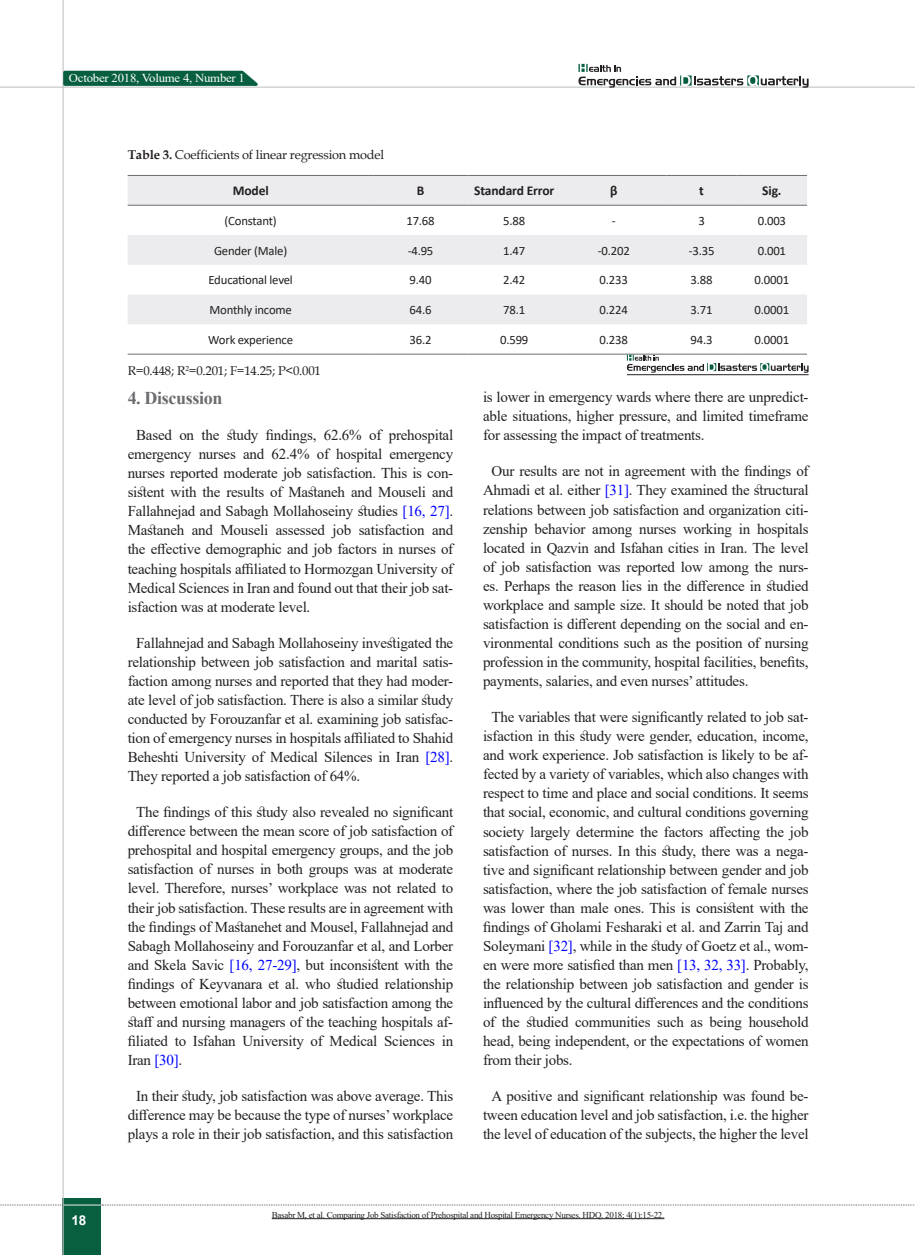
<style>
.page{position:relative;width:915px;height:1255px;background:#fff}
.page>*{position:absolute;margin:0;border:0;box-sizing:border-box;transform-origin:0 0}
.Titr{font:700 18px "Times New Roman";letter-spacing:-.02em;color:#6c6d70}
.matn-en{font:15px/19px "Times New Roman";letter-spacing:-.015em;color:#231f20;text-align:justify}
.chart{font:700 13.5px "Calibri";letter-spacing:-.01em;color:#231f20}
.t1{font:700 13.5px "Arial";color:#fff}
.chart-2{font:12.75px "Calibri";letter-spacing:-.015em;color:#231f20}
.zirnevis{font:12.75px "Book Antiqua";letter-spacing:-.015em;color:#231f20}
.t2{font:12.15px "Times New Roman";letter-spacing:-.015em;color:#fff;scale:1.05 1}
.chart-3{font:9px "Times New Roman";letter-spacing:-.03em;color:#231f20}
.s1{font-weight:700}
.s2{color:#00f}
</style>
<div class="page">
<div style="left:63px;top:1198px;width:38px;height:56px;background:#085f40"></div>
<hr style="left:62px;top:0;width:2px;height:1254px;background:#c2c3c6">
<hr style="left:0;top:87px;width:914px;height:1px;background:#c2c3c6">
<hr style="left:63px;top:1204px;width:38px;height:1px;background:#ececee">
<svg style="left:0;top:1204px;width:63px;height:1px"></svg>
<svg style="left:102px;top:1204px;width:813px;height:1px"></svg>
<svg style="left:128px;top:176px;width:678px;height:148px;fill:#ececee"></svg>
<hr style="left:128px;top:175px;width:245px;height:1px;background:#6c6d70">
<hr style="left:373px;top:175px;width:94px;height:1px;background:#6c6d70">
<hr style="left:467px;top:175px;width:94px;height:1px;background:#6c6d70">
<hr style="left:561px;top:175px;width:105px;height:1px;background:#6c6d70">
<hr style="left:666px;top:175px;width:70px;height:1px;background:#6c6d70">
<hr style="left:736px;top:175px;width:70px;height:1px;background:#6c6d70">
<hr style="left:128px;top:205px;width:245px;height:1px;background:#6c6d70">
<hr style="left:373px;top:205px;width:94px;height:1px;background:#6c6d70">
<hr style="left:467px;top:205px;width:94px;height:1px;background:#6c6d70">
<hr style="left:561px;top:205px;width:105px;height:1px;background:#6c6d70">
<hr style="left:666px;top:205px;width:70px;height:1px;background:#6c6d70">
<hr style="left:736px;top:205px;width:70px;height:1px;background:#6c6d70">
<hr style="left:128px;top:354px;width:245px;height:1px;background:#6c6d70">
<hr style="left:373px;top:354px;width:94px;height:1px;background:#6c6d70">
<hr style="left:467px;top:354px;width:94px;height:1px;background:#6c6d70">
<hr style="left:561px;top:354px;width:105px;height:1px;background:#6c6d70">
<svg style="left:626px;top:354px;width:182px;height:19px"></svg>
<hr style="left:626px;top:374px;width:182px;height:1px;background:#231f20">
<hr style="left:272px;top:1218px;width:392px;height:1px;background:#231f20">
<svg style="left:578px;top:64px;width:230px;height:24px"></svg>
<svg style="left:62px;top:69px;width:202px;height:18px;background:#3b7f67"></svg>
<p class="t2" style="left:69px;top:69px;width:169px">October 2018, Volume 4, Number 1</p>
<p class="zirnevis" style="left:128px;top:146px;width:258px"><span class="s1">Table 3.</span> Coefficients of linear regression model</p>
<p class="chart" style="left:233px;top:181px;width:37px">Model</p>
<p class="chart" style="left:416px;top:181px;width:9px">B</p>
<p class="chart" style="left:474px;top:181px;width:82px">Standard Error</p>
<p class="chart" style="left:610px;top:181px;width:9px">β</p>
<p class="chart" style="left:699px;top:181px;width:6px">t</p>
<p class="chart" style="left:762px;top:181px;width:21px">Sig.</p>
<p class="chart-2" style="left:224px;top:212px;width:54px">(Constant)</p>
<p class="chart-2" style="left:406px;top:212px;width:30px">17.68</p>
<p class="chart-2" style="left:503px;top:212px;width:24px">5.88</p>
<p class="chart-2" style="left:611px;top:212px;width:5px">-</p>
<p class="chart-2" style="left:698px;top:212px;width:8px">3</p>
<p class="chart-2" style="left:757px;top:212px;width:30px">0.003</p>
<p class="chart-2" style="left:214px;top:241px;width:75px">Gender (Male)</p>
<p class="chart-2" style="left:407px;top:241px;width:27px">-4.95</p>
<p class="chart-2" style="left:503px;top:241px;width:24px">1.47</p>
<p class="chart-2" style="left:597px;top:241px;width:34px">-0.202</p>
<p class="chart-2" style="left:688px;top:241px;width:27px">-3.35</p>
<p class="chart-2" style="left:757px;top:241px;width:30px">0.001</p>
<p class="chart-2" style="left:208px;top:271px;width:86px">Educational level</p>
<p class="chart-2" style="left:409px;top:271px;width:24px">9.40</p>
<p class="chart-2" style="left:503px;top:271px;width:24px">2.42</p>
<p class="chart-2" style="left:599px;top:271px;width:30px">0.233</p>
<p class="chart-2" style="left:690px;top:271px;width:24px">3.88</p>
<p class="chart-2" style="left:754px;top:271px;width:36px">0.0001</p>
<p class="chart-2" style="left:209px;top:301px;width:84px">Monthly income</p>
<p class="chart-2" style="left:409px;top:301px;width:24px">64.6</p>
<p class="chart-2" style="left:503px;top:301px;width:24px">78.1</p>
<p class="chart-2" style="left:599px;top:301px;width:30px">0.224</p>
<p class="chart-2" style="left:690px;top:301px;width:24px">3.71</p>
<p class="chart-2" style="left:754px;top:301px;width:36px">0.0001</p>
<p class="chart-2" style="left:208px;top:331px;width:86px">Work experience</p>
<p class="chart-2" style="left:409px;top:331px;width:24px">36.2</p>
<p class="chart-2" style="left:500px;top:331px;width:30px">0.599</p>
<p class="chart-2" style="left:599px;top:331px;width:30px">0.238</p>
<p class="chart-2" style="left:690px;top:331px;width:24px">94.3</p>
<p class="chart-2" style="left:754px;top:331px;width:36px">0.0001</p>
<p class="zirnevis" style="left:128px;top:361px;width:195px">R=0.448; R<sup>2</sup>=0.201; F=14.25; P&lt;0.001</p>
<p class="t1" style="left:71px;top:1210px;width:17px">18</p>
<p class="Titr" style="left:128px;top:385px;width:96px">4. Discussion</p>
<p class="matn-en" style="left:128px;top:425px;width:327px;text-indent:9px">Based on the study findings, 62.6% of prehospital emergency nurses and 62.4% of hospital emergency nurses reported moderate job satisfaction. This is con&shy;sistent with the results of Mastaneh and Mouseli and Fallahnejad and Sabagh Mollahoseiny studies <span class="s2">[16, 27]</span>.<br>Mastaneh and Mouseli assessed job satisfaction and the effective demographic and job factors in nurses of teaching hospitals affiliated to Hormozgan University of Medical Sciences in Iran and found out that their job sat&shy;isfaction was at moderate level.</p>
<p class="matn-en" style="left:128px;top:632px;width:327px;text-indent:9px">Fallahnejad and Sabagh Mollahoseiny investigated the relationship between job satisfaction and marital satis&shy;faction among nurses and reported that they had moder&shy;ate level of job satisfaction. There is also a similar study conducted by Forouzanfar et al. examining job satisfac&shy;tion of emergency nurses in hospitals affiliated to Shahid Beheshti University of Medical Silences in Iran <span class="s2">[28]</span>.<br>They reported a job satisfaction of 64%.</p>
<p class="matn-en" style="left:128px;top:802px;width:327px;text-indent:9px">The findings of this study also revealed no significant difference between the mean score of job satisfaction of prehospital and hospital emergency groups, and the job satisfaction of nurses in both groups was at moderate level. Therefore, nurses’ workplace was not related to their job satisfaction. These results are in agreement with the findings of Mastanehet and Mousel, Fallahnejad and Sabagh Mollahoseiny and Forouzanfar et al, and Lorber and Skela Savic <span class="s2">[16, 27-29]</span>, but inconsistent with the findings of Keyvanara et al. who studied relationship between emotional labor and job satisfaction among the staff and nursing managers of the teaching hospitals af&shy;filiated to Isfahan University of Medical Sciences in Iran <span class="s2">[30]</span>.</p>
<p class="matn-en" style="left:128px;top:1085px;width:327px;text-align:center">In their study, job satisfaction was above average. This difference may be because the type of nurses’ workplace plays a role in their job satisfaction, and this satisfaction</p>
<p class="matn-en" style="left:483px;top:387px;width:327px">is lower in emergency wards where there are unpredict&shy;able situations, higher pressure, and limited timeframe for assessing the impact of treatments.</p>
<p class="matn-en" style="left:483px;top:461px;width:327px;text-indent:9px">Our results are not in agreement with the findings of Ahmadi et al. either <span class="s2">[31]</span>. They examined the structural relations between job satisfaction and organization citi&shy;zenship behavior among nurses working in hospitals located in Qazvin and Isfahan cities in Iran. The level of job satisfaction was reported low among the nurs&shy;es. Perhaps the reason lies in the difference in studied workplace and sample size. It should be noted that job satisfaction is different depending on the social and en&shy;vironmental conditions such as the position of nursing profession in the community, hospital facilities, benefits, payments, salaries, and even nurses’ attitudes.</p>
<p class="matn-en" style="left:483px;top:707px;width:327px;text-indent:9px">The variables that were significantly related to job sat&shy;isfaction in this study were gender, education, income, and work experience. Job satisfaction is likely to be af&shy;fected by a variety of variables, which also changes with respect to time and place and social conditions. It seems that social, economic, and cultural conditions governing society largely determine the factors affecting the job satisfaction of nurses. In this study, there was a nega&shy;tive and significant relationship between gender and job satisfaction, where the job satisfaction of female nurses was lower than male ones. This is consistent with the findings of Gholami Fesharaki et al. and Zarrin Taj and Soleymani <span class="s2">[32]</span>, while in the study of Goetz et al., wom&shy;en were more satisfied than men <span class="s2">[13, 32, 33]</span>. Probably, the relationship between job satisfaction and gender is influenced by the cultural differences and the conditions of the studied communities such as being household head, being independent, or the expectations of women from their jobs.</p>
<p class="matn-en" style="left:483px;top:1086px;width:327px;text-align:center">A positive and significant relationship was found be&shy;tween education level and job satisfaction, i.e. the higher the level of education of the subjects, the higher the level</p>
<p class="chart-3" style="left:272px;top:1208px;width:394px">Basabr M, et al. Comparing Job Satisfaction of Prehospital and Hospital Emergency Nurses. HDQ. 2018; 4(1):15-22.</p>
</div>
